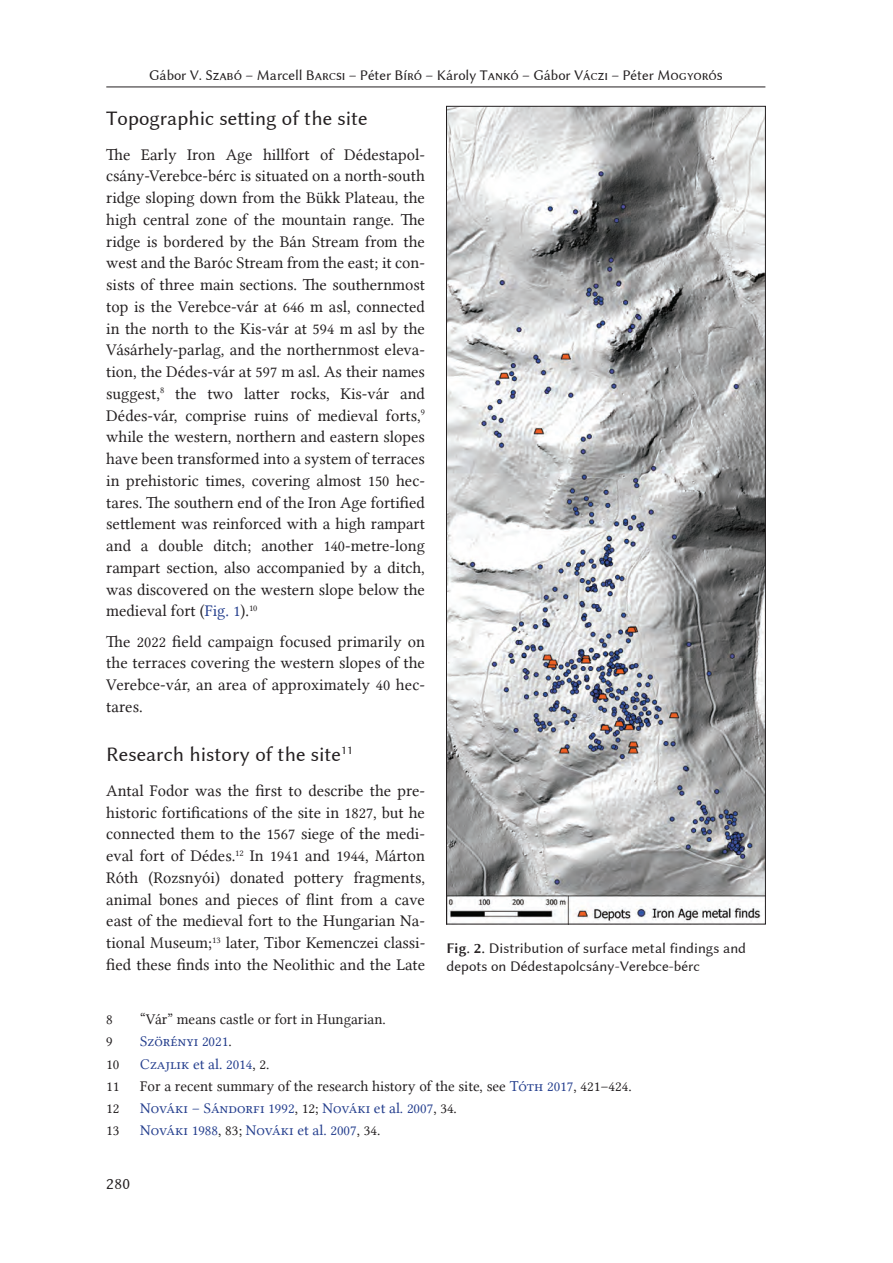
<style>
.page{position:relative;width:893px;height:1263px;background:#fff}
.page>*{position:absolute;margin:0;border:0;box-sizing:border-box;transform-origin:0 0}
.t1{font:21px "Linux Biolinum G";color:#231f20}
.t2{font:16.5px/21.8px "Linux Libertine G";color:#231f20;text-align:justify}
.t3{font:16.5px "Linux Biolinum G";color:#231f20}
.t4{font:15px/18px "Linux Biolinum G";color:#231f20}
.t5{font:15px "Linux Libertine G";color:#231f20}
.t6{font:15px "Linux Libertine G";color:#253f8e}
.s1{color:#253f8e}
.s2{font-family:"Linux Biolinum GB"}
.s3{color:#231f20}
</style>
<div class="page">
<hr style="left:106px;top:87px;width:659px;height:1px;background:#231f20">
<img style="left:448px;top:108px;width:316px;height:814px">
<p class="t4" style="left:149px;top:66px;width:575px">Gábor V. Szabó – Marcell Barcsi – Péter Bíró – Károly Tankó – Gábor Váczi – Péter Mogyorós</p>
<p class="t1" style="left:106px;top:106px;width:263px">Topographic setting of the site</p>
<p class="t2" style="left:106px;top:143px;width:320px">The Early Iron Age hillfort of Dédestapol&shy;csány-Verebce-bérc is situated on a north-south ridge sloping down from the Bükk Plateau, the high central zone of the mountain range. The ridge is bordered by the Bán Stream from the west and the Baróc Stream from the east; it con&shy;sists of three main sections. The southernmost top is the Verebce-vár at 646 m asl, connected in the north to the Kis-vár at 594 m asl by the Vásárhely-parlag, and the northernmost eleva&shy;tion, the Dédes-vár at 597 m asl. As their names suggest,<sup>8</sup> the two latter rocks, Kis-vár and Dédes-vár, comprise ruins of medieval forts,<sup>9 </sup>while the western, northern and eastern slopes have been transformed into a system of terraces in prehistoric times, covering almost 150 hec&shy;tares. The southern end of the Iron Age fortified settlement was reinforced with a high rampart and a double ditch; another 140-metre-long rampart section, also accompanied by a ditch, was discovered on the western slope below the medieval fort (<span class="s1">Fig. 1</span>).<sup>10</sup></p>
<p class="t2" style="left:106px;top:630px;width:320px">The 2022 field campaign focused primarily on the terraces covering the western slopes of the Verebce-vár, an area of approximately 40 hec&shy;tares.</p>
<p class="t1" style="left:106px;top:743px;width:248px">Research history of the site<sup>11</sup></p>
<p class="t2" style="left:106px;top:780px;width:320px">Antal Fodor was the first to describe the pre&shy;historic fortifications of the site in 1827, but he connected them to the 1567 siege of the medi&shy;eval fort of Dédes.<sup>12</sup> In 1941 and 1944, Márton Róth (Rozsnyói) donated pottery fragments, animal bones and pieces of flint from a cave east of the medieval fort to the Hungarian Na&shy;tional Museum;<sup>13</sup> later, Tibor Kemenczei classi&shy;fied these finds into the Neolithic and the Late</p>
<p class="t4" style="left:446px;top:939px;width:301px"><span class="s2">Fig. 2.</span> Distribution of surface metal findings and depots on Dédestapolcsány-Verebce-bérc</p>
<p class="t5" style="left:106px;top:1011px;width:8px">8</p>
<p class="t5" style="left:140px;top:1011px;width:247px">“Vár” means castle or fort in Hungarian.</p>
<p class="t5" style="left:106px;top:1033px;width:8px">9</p>
<p class="t6" style="left:140px;top:1033px;width:93px">Szörényi 2021<span class="s3">.</span></p>
<p class="t5" style="left:106px;top:1055px;width:15px">10</p>
<p class="t6" style="left:140px;top:1055px;width:131px">Czajlik et al. 2014<span class="s3">, 2.</span></p>
<p class="t5" style="left:106px;top:1077px;width:15px">11</p>
<p class="t5" style="left:140px;top:1077px;width:493px">For a recent summary of the research history of the site, see <span class="s1">Tóth 2017</span>, 421–424.</p>
<p class="t5" style="left:106px;top:1100px;width:15px">12</p>
<p class="t6" style="left:140px;top:1100px;width:318px">Nováki – Sándorfi 1992<span class="s3">, 12;</span> Nováki et al. 2007<span class="s3">, 34.</span></p>
<p class="t5" style="left:106px;top:1122px;width:15px">13</p>
<p class="t6" style="left:140px;top:1122px;width:242px">Nováki 1988<span class="s3">, 83;</span> Nováki et al. 2007<span class="s3">, 34.</span></p>
<p class="t3" style="left:106px;top:1174px;width:26px">280</p>
</div>
